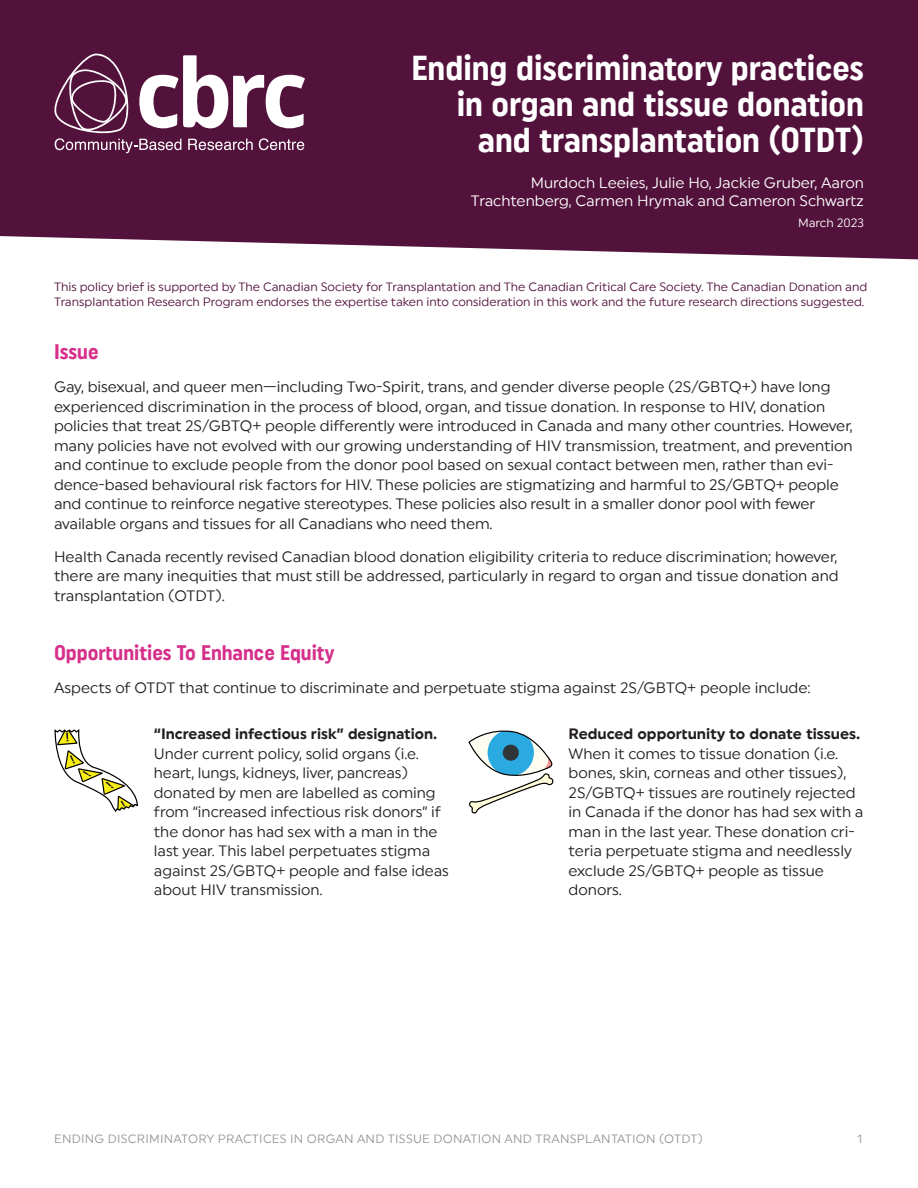
<style>
.page{position:relative;width:918px;height:1188px;background:#fff}
.page>*{position:absolute;margin:0;border:0;box-sizing:border-box;transform-origin:0 0}
.t1{font:34.5px/36px "Uniform Condensed 4";color:#fff;text-align:right}
.t2{font:21px "Uniform Condensed 4";color:#d62f8a}
.Body{font:15px/19.5px "Uniform Regular 3";color:#231f20}
.Opportunities{font:15px/19.5px "Uniform Regular 3";color:#231f20}
.Body-2{font:15px/18px "Uniform Regular 3";color:#fff;text-align:right}
.Body-3{font:12px/15px "Uniform Regular 3";color:#52123b}
.t3{font:12px "Uniform Regular 3";letter-spacing:.02em;color:#939598}
.Body-4{font:12px "Uniform Regular 3";color:#fff}
.s1{font-family:"Uniform Regular 2"}
</style>
<div class="page">
<div style="left:0;top:0;width:918px;height:259px;background:#52123b"></div>
<svg style="left:54px;top:54px;width:251px;height:99px"></svg>
<svg style="left:54px;top:729px;width:84px;height:83px"></svg>
<svg style="left:469px;top:730px;width:85px;height:84px"></svg>
<p class="t1" style="left:411px;top:49px;width:454px">Ending discriminatory practices in organ and tissue donation and transplantation (OTDT)</p>
<p class="Body-2" style="left:471px;top:173px;width:395px">Murdoch Leeies, Julie Ho, Jackie Gruber, Aaron<br>Trachtenberg, Carmen Hrymak and Cameron Schwartz</p>
<p class="Body-4" style="left:798px;top:216px;width:67px">March 2023</p>
<p class="Body-3" style="left:54px;top:279px;width:815px">This policy brief is supported by The Canadian Society for Transplantation and The Canadian Critical Care Society. The Canadian Donation and<br>Transplantation Research Program endorses the expertise taken into consideration in this work and the future research directions suggested.</p>
<h1 class="t2" style="left:54px;top:340px;width:46px">Issue</h1>
<p class="Body" style="left:54px;top:377px;width:800px">Gay, bisexual, and queer men—including Two-Spirit, trans, and gender diverse people (2S/GBTQ+) have long experienced discrimination in the process of blood, organ, and tissue donation. In response to HIV, donation policies that treat 2S/GBTQ+ people differently were introduced in Canada and many other countries. However, many policies have not evolved with our growing understanding of HIV transmission, treatment, and prevention and continue to exclude people from the donor pool based on sexual contact between men, rather than evi&shy;dence-based behavioural risk factors for HIV. These policies are stigmatizing and harmful to 2S/GBTQ+ people and continue to reinforce negative stereotypes. These policies also result in a smaller donor pool with fewer available organs and tissues for all Canadians who need them.</p>
<p class="Body" style="left:54px;top:547px;width:786px;text-align:justify">Health Canada recently revised Canadian blood donation eligibility criteria to reduce discrimination; however, there are many inequities that must still be addressed, particularly in regard to organ and tissue donation and transplantation (OTDT).</p>
<h1 class="t2" style="left:54px;top:640px;width:282px">Opportunities To Enhance Equity</h1>
<p class="Body" style="left:54px;top:678px;width:758px">Aspects of OTDT that continue to discriminate and perpetuate stigma against 2S/GBTQ+ people include:</p>
<p class="Opportunities" style="left:154px;top:724px;width:296px"><span class="s1">“Increased infectious risk” designation.<br></span>Under current policy, solid organs (i.e. heart, lungs, kidneys, liver, pancreas) donated by men are labelled as coming from “increased infectious risk donors” if the donor has had sex with a man in the last year. This label perpetuates stigma against 2S/GBTQ+ people and false ideas about HIV transmission.</p>
<p class="Opportunities" style="left:569px;top:724px;width:296px"><span class="s1">Reduced opportunity to donate tissues.<br></span>When it comes to tissue donation (i.e. bones, skin, corneas and other tissues), 2S/GBTQ+ tissues are routinely rejected in Canada if the donor has had sex with a man in the last year. These donation cri&shy;teria perpetuate stigma and needlessly exclude 2S/GBTQ+ people as tissue donors.</p>
<p class="t3" style="left:54px;top:1131px;width:651px">ENDING DISCRIMINATORY PRACTICES IN ORGAN AND TISSUE DONATION AND TRANSPLANTATION (OTDT)</p>
<p class="t3" style="left:857px;top:1131px;width:7px">1</p>
</div>
